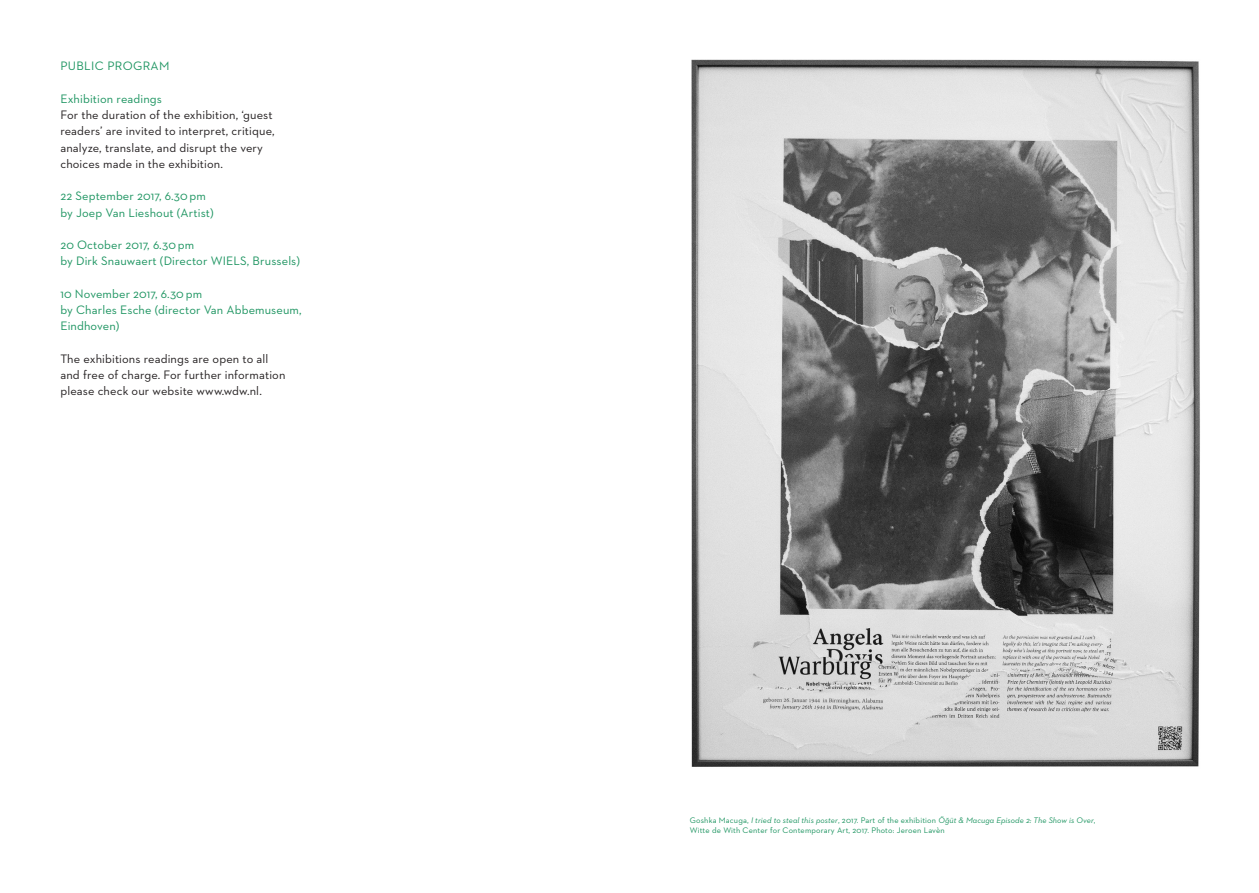
<style>
.page{position:relative;width:1259px;height:893px;background:#fff}
.page>*{position:absolute;margin:0;border:0;box-sizing:border-box;transform-origin:0 0}
.Body_Text{font:12.45px/16.2px "Neutraface 2 Text";letter-spacing:.01em;color:#231f20}
.Body_Text-2{font:12.45px/16.2px "Neutraface 2 Text";letter-spacing:.01em;color:#1c9460}
.t1{font:8.25px/9.8px "Neutraface 2 Text";letter-spacing:.02em;color:#1c9460}
.s1{color:#1c9460}
.s2{font-style:italic}
</style>
<div class="page">
<img style="left:691px;top:59px;width:509px;height:708px">
<p class="Body_Text-2" style="left:60px;top:58px;width:111px">PUBLIC PROGRAM</p>
<p class="Body_Text" style="left:60px;top:90px;width:216px"><span class="s1">Exhibition readings<br></span>For the duration of the exhibition, ‘guest readers’ are invited to interpret, critique, analyze, translate, and disrupt the very choices made in the exhibition.</p>
<p class="Body_Text-2" style="left:60px;top:188px;width:147px">22 September 2017, 6.30pm</p>
<p class="Body_Text-2" style="left:60px;top:204px;width:155px">by Joep Van Lieshout (Artist)</p>
<p class="Body_Text-2" style="left:60px;top:236px;width:135px">20 October 2017, 6.30pm</p>
<p class="Body_Text-2" style="left:60px;top:253px;width:241px">by Dirk Snauwaert (Director WIELS, Brussels)</p>
<p class="Body_Text-2" style="left:60px;top:285px;width:143px">10 November 2017, 6.30pm</p>
<p class="Body_Text-2" style="left:60px;top:301px;width:243px">by Charles Esche (director Van Abbemuseum,<br>Eindhoven)</p>
<p class="Body_Text" style="left:60px;top:350px;width:227px">The exhibitions readings are open to all and free of charge. For further information please check our website www.wdw.nl.</p>
<p class="t1" style="left:690px;top:815px;width:407px">Goshka Macuga, <span class="s2">I tried to steal this poster</span>, 2017. Part of the exhibition <span class="s2">Öğüt &amp; Macuga Episode 2: The Show is Over</span>,<br>Witte de With Center for Contemporary Art, 2017. Photo: Jeroen Lavèn</p>
</div>
